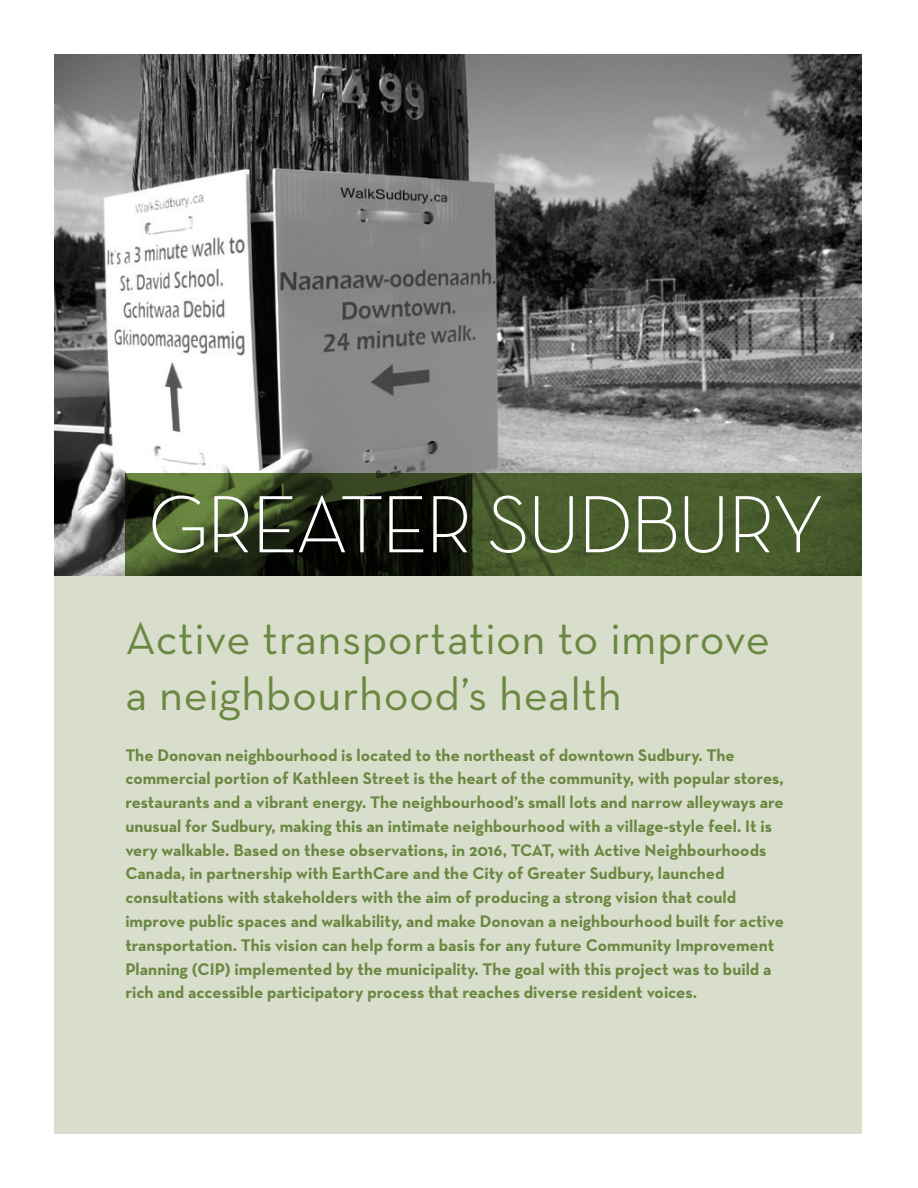
<style>
.page{position:relative;width:918px;height:1188px;background:#fff}
.page>*{position:absolute;margin:0;border:0;box-sizing:border-box;transform-origin:0 0}
.communautés{font:300 82.5px "Neutra Text";letter-spacing:-.04em;color:#fff}
.titre_communaute{font:46.65px/55.9px "Neutra Text";letter-spacing:.01em;color:#6b8842}
.t1{font:700 17.1px/23.7px "Neutra Text";color:#6b8842}
</style>
<div class="page">
<div style="left:54px;top:575px;width:808px;height:559px;background:#d9decc"></div>
<img style="left:54px;top:54px;width:808px;height:521px">
<svg style="left:125px;top:473px;width:737px;height:102px;background:#374722"></svg>
<p class="communautés" style="left:148px;top:474px;width:678px">GREATER SUDBURY</p>
<p class="titre_communaute" style="left:125px;top:610px;width:646px">Active transportation to improve a neighbourhood’s health</p>
<p class="t1" style="left:125px;top:743px;width:660px">The Donovan neighbourhood is located to the northeast of downtown Sudbury. The commercial portion of Kathleen Street is the heart of the community, with popular stores, restaurants and a vibrant energy. The neighbourhood’s small lots and narrow alleyways are unusual for Sudbury, making this an intimate neighbourhood with a village-style feel. It is very walkable. Based on these observations, in 2016, TCAT, with Active Neighbourhoods Canada, in partnership with EarthCare and the City of Greater Sudbury, launched consultations with stakeholders with the aim of producing a strong vision that could improve public spaces and walkability, and make Donovan a neighbourhood built for active transportation. This vision can help form a basis for any future Community Improvement Planning (CIP) implemented by the municipality. The goal with this project was to build a rich and accessible participatory process that reaches diverse resident voices.</p>
</div>
